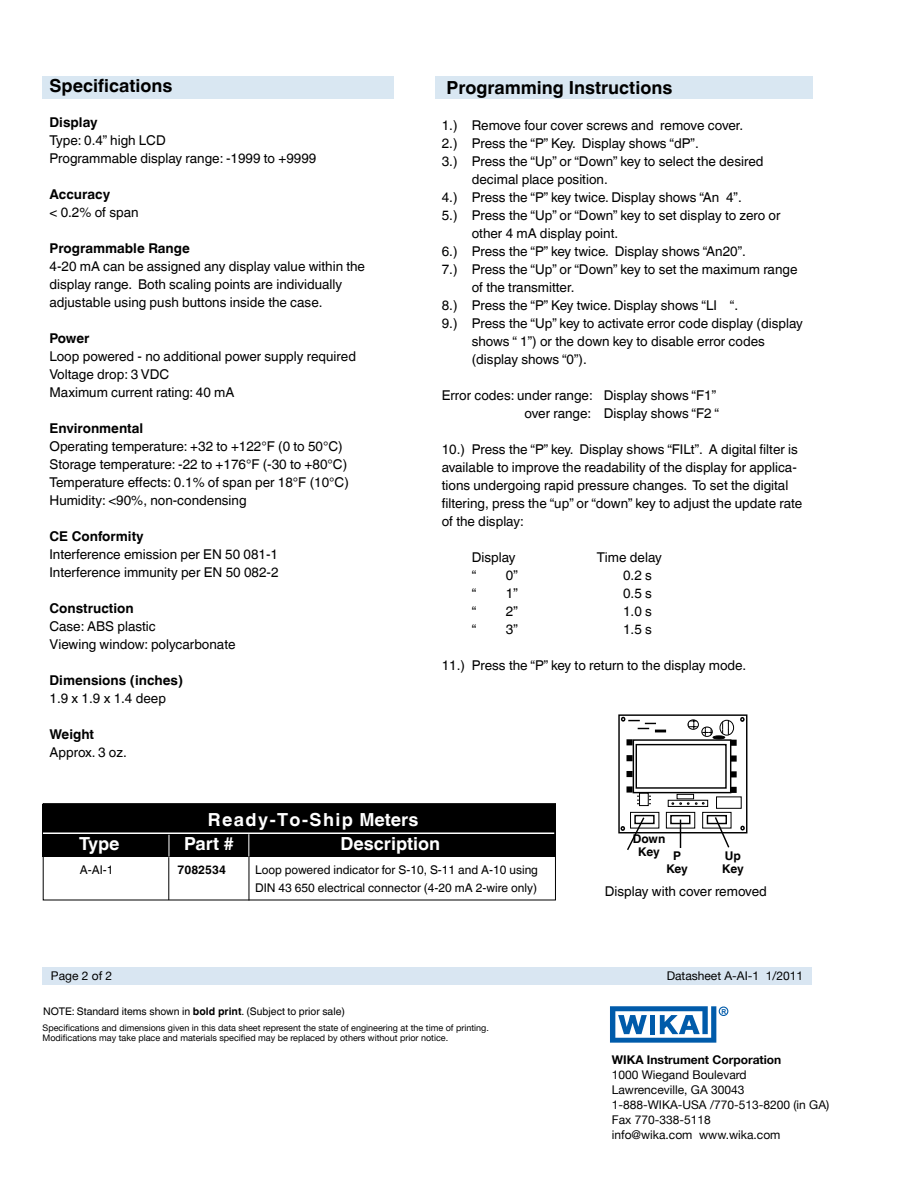
<style>
.page{position:relative;width:918px;height:1188px;background:#fff}
.page>*{position:absolute;margin:0;border:0;box-sizing:border-box;transform-origin:0 0}
.t1{font:700 18px "Helvetica World";color:#000}
.t2{font:700 18px "Helvetica World";color:#fff}
.t3{font:700 18px "Helvetica World";letter-spacing:.08em;color:#fff}
.t4{font:13.5px/18px "Helvetica World";color:#000}
.t5{font:700 13.5px/18px "Helvetica World";color:#000}
.t6{font:12px/15px "Helvetica Neue";color:#000}
.t7{font:12px/18px "Helvetica World";color:#000}
.t8{font:700 12px/13.5px "Helvetica World";color:#000}
.t9{font:10.5px "Helvetica World";color:#000}
.t10{font:9px/10.5px "Helvetica Neue";color:#000}
.t11{font:700 6.75px "Arial";color:#005baa}
.s1{font-weight:700}
.s2{font-weight:400}
</style>
<div class="page">
<div style="left:43px;top:968px;width:769px;height:17px;background:#d9e6f2"></div>
<div style="left:43px;top:76px;width:351px;height:23px;background:#d9e7f2"></div>
<div style="left:435px;top:76px;width:378px;height:23px;background:#d9e7f2"></div>
<div style="left:618px;top:714px;width:129px;height:119px;border:1px solid #000"></div>
<svg style="left:635px;top:743px;width:52px;height:46px"></svg>
<div style="left:633px;top:739px;width:98px;height:54px;border:1px solid #000"></div>
<svg style="left:731px;top:787px;width:6px;height:6px"></svg>
<svg style="left:731px;top:771px;width:6px;height:6px"></svg>
<div style="left:731px;top:755px;width:6px;height:7px;background:#000"></div>
<div style="left:627px;top:786px;width:6px;height:7px;background:#000"></div>
<svg style="left:627px;top:771px;width:6px;height:6px"></svg>
<svg style="left:627px;top:755px;width:6px;height:6px"></svg>
<svg style="left:627px;top:739px;width:6px;height:6px"></svg>
<svg style="left:634px;top:814px;width:21px;height:1px"></svg>
<div style="left:630px;top:812px;width:29px;height:16px;border:1px solid #000"></div>
<svg style="left:670px;top:814px;width:21px;height:2px"></svg>
<div style="left:666px;top:812px;width:29px;height:16px;border:1px solid #000"></div>
<svg style="left:706px;top:814px;width:21px;height:2px"></svg>
<div style="left:702px;top:812px;width:29px;height:16px;border:1px solid #000"></div>
<div style="left:707px;top:815px;width:20px;height:9px;border:1px solid #000"></div>
<div style="left:670px;top:815px;width:20px;height:9px;border:1px solid #000"></div>
<div style="left:634px;top:815px;width:21px;height:9px;border:1px solid #000"></div>
<div style="left:639px;top:793px;width:10px;height:13px;border:1px solid #000"></div>
<svg style="left:637px;top:796px;width:3px;height:8px"></svg>
<div style="left:668px;top:800px;width:40px;height:7px;border:1px solid #000"></div>
<svg style="left:671px;top:802px;width:34px;height:3px"></svg>
<div style="left:677px;top:794px;width:17px;height:5px;border:1px solid #000"></div>
<div style="left:636px;top:745px;width:90px;height:43px;background:#fff"></div>
<div style="left:636px;top:744px;width:91px;height:45px;border:1px solid #000"></div>
<svg style="left:619px;top:816px;width:112px;height:34px"></svg>
<svg style="left:687px;top:716px;width:59px;height:30px"></svg>
<svg style="left:740px;top:825px;width:6px;height:6px"></svg>
<svg style="left:620px;top:716px;width:46px;height:16px"></svg>
<hr style="left:168px;top:857px;width:1px;height:43px;background:#000">
<hr style="left:249px;top:856px;width:1px;height:45px;background:#000">
<div style="left:43px;top:803px;width:513px;height:97px;border:1px solid #000"></div>
<div style="left:43px;top:804px;width:513px;height:52px;background:#000"></div>
<svg style="left:248px;top:834px;width:1px;height:22px"></svg>
<hr style="left:43px;top:832px;width:511px;height:2px;background:#fff">
<svg style="left:169px;top:835px;width:1px;height:21px"></svg>
<svg style="left:610px;top:1006px;width:106px;height:37px"></svg>
<div style="left:719px;top:1007px;width:9px;height:9px;border:1px solid #005baa;border-radius:50%"></div>
<p class="t1" style="left:50px;top:76px;width:124px">Specifications</p>
<p class="t1" style="left:447px;top:77px;width:227px">Programming Instructions</p>
<p class="t5" style="left:50px;top:113px;width:50px">Display</p>
<p class="t4" style="left:442px;top:116px;width:303px">1.) Remove four cover screws and remove cover.</p>
<p class="t4" style="left:50px;top:131px;width:118px">Type: 0.4” high LCD</p>
<p class="t4" style="left:442px;top:134px;width:258px">2.) Press the “P” Key. Display shows “dP”.</p>
<p class="t4" style="left:50px;top:149px;width:268px">Programmable display range: -1999 to +9999</p>
<p class="t4" style="left:472px;top:152px;width:293px;text-indent:-30px">3.) Press the “Up” or “Down” key to select the desired decimal place position.</p>
<p class="t5" style="left:50px;top:185px;width:62px">Accuracy</p>
<p class="t4" style="left:442px;top:188px;width:301px">4.) Press the “P” key twice. Display shows “An 4”.</p>
<p class="t4" style="left:50px;top:203px;width:91px">&lt; 0.2% of span</p>
<p class="t4" style="left:472px;top:206px;width:310px;text-indent:-30px">5.) Press the “Up” or “Down” key to set display to zero or other 4 mA display point.</p>
<p class="t5" style="left:50px;top:239px;width:142px">Programmable Range</p>
<p class="t4" style="left:442px;top:242px;width:306px">6.) Press the “P” key twice. Display shows “An20”.</p>
<p class="t4" style="left:50px;top:257px;width:317px">4-20 mA can be assigned any display value within the</p>
<p class="t4" style="left:442px;top:260px;width:357px">7.) Press the “Up” or “Down” key to set the maximum range</p>
<p class="t4" style="left:50px;top:275px;width:294px">display range. Both scaling points are individually</p>
<p class="t4" style="left:472px;top:278px;width:104px">of the transmitter.</p>
<p class="t4" style="left:50px;top:293px;width:274px">adjustable using push buttons inside the case.</p>
<p class="t4" style="left:442px;top:296px;width:363px">8.) Press the “P” Key twice. Display shows “LI “.<br>9.) Press the “Up” key to activate error code display (display</p>
<p class="t5" style="left:50px;top:329px;width:41px">Power</p>
<p class="t4" style="left:472px;top:332px;width:295px">shows “ 1”) or the down key to disable error codes</p>
<p class="t4" style="left:50px;top:347px;width:308px">Loop powered - no additional power supply required</p>
<p class="t4" style="left:472px;top:350px;width:117px">(display shows “0”).</p>
<p class="t4" style="left:50px;top:365px;width:186px">Voltage drop: 3 VDC<br>Maximum current rating: 40 mA</p>
<p class="t4" style="left:442px;top:386px;width:279px;text-align:right">Error codes: under range: Display shows “F1” over range: Display shows “F2 “</p>
<p class="t4" style="left:50px;top:419px;width:295px"><span class="s1">Environmental<br></span>Operating temperature: +32 to +122°F (0 to 50°C)</p>
<p class="t4" style="left:442px;top:440px;width:358px">10.) Press the “P” key. Display shows “FILt”. A digital filter is</p>
<p class="t4" style="left:50px;top:455px;width:299px">Storage temperature: -22 to +176°F (-30 to +80°C)</p>
<p class="t4" style="left:442px;top:458px;width:357px">available to improve the readability of the display for applica-</p>
<p class="t4" style="left:50px;top:473px;width:301px">Temperature effects: 0.1% of span per 18°F (10°C)</p>
<p class="t4" style="left:442px;top:476px;width:348px">tions undergoing rapid pressure changes. To set the digital</p>
<p class="t4" style="left:50px;top:491px;width:199px">Humidity: &lt;90%, non-condensing</p>
<p class="t4" style="left:442px;top:494px;width:362px">filtering, press the “up” or “down” key to adjust the update rate of the display:</p>
<p class="t4" style="left:50px;top:527px;width:230px"><span class="s1">CE Conformity<br></span>Interference emission per EN 50 081-1</p>
<p class="t4" style="left:472px;top:548px;width:45px">Display</p>
<p class="t4" style="left:597px;top:548px;width:67px">Time delay</p>
<p class="t4" style="left:50px;top:563px;width:231px">Interference immunity per EN 50 082-2</p>
<p class="t4" style="left:472px;top:566px;width:6px">“</p>
<p class="t4" style="left:506px;top:566px;width:14px">0”</p>
<p class="t4" style="left:623px;top:566px;width:30px">0.2 s</p>
<p class="t4" style="left:472px;top:584px;width:6px">“</p>
<p class="t4" style="left:506px;top:584px;width:14px">1”</p>
<p class="t4" style="left:623px;top:584px;width:30px">0.5 s</p>
<p class="t5" style="left:50px;top:599px;width:86px">Construction</p>
<p class="t4" style="left:472px;top:602px;width:6px">“</p>
<p class="t4" style="left:506px;top:602px;width:14px">2”</p>
<p class="t4" style="left:623px;top:602px;width:30px">1.0 s</p>
<p class="t4" style="left:50px;top:617px;width:108px">Case: ABS plastic</p>
<p class="t4" style="left:472px;top:620px;width:6px">“</p>
<p class="t4" style="left:506px;top:620px;width:14px">3”</p>
<p class="t4" style="left:623px;top:620px;width:30px">1.5 s</p>
<p class="t4" style="left:50px;top:635px;width:188px">Viewing window: polycarbonate</p>
<p class="t5" style="left:50px;top:671px;width:135px">Dimensions (inches)<br><span class="s2">1.9 x 1.9 x 1.4 deep</span></p>
<p class="t4" style="left:50px;top:725px;width:79px"><span class="s1">Weight<br></span>Approx. 3 oz.</p>
<p class="t4" style="left:442px;top:656px;width:306px">11.) Press the “P” key to return to the display mode.</p>
<h1 class="t3" style="left:208px;top:809px;width:212px">Ready-To-Ship Meters</h1>
<h1 class="t2" style="left:79px;top:833px;width:42px">Type</h1>
<h1 class="t2" style="left:184px;top:833px;width:51px">Part #</h1>
<h1 class="t2" style="left:341px;top:833px;width:101px">Description</h1>
<p class="t7" style="left:80px;top:861px;width:35px">A-AI-1</p>
<p class="t8" style="left:178px;top:863px;width:50px">7082534</p>
<p class="t7" style="left:255px;top:861px;width:284px">Loop powered indicator for S-10, S-11 and A-10 using<br>DIN 43 650 electrical connector (4-20 mA 2-wire only)</p>
<p class="t6" style="left:51px;top:968px;width:63px">Page 2 of 2</p>
<p class="t9" style="left:43px;top:1005px;width:303px">NOTE: Standard items shown in <span class="s1">bold print</span>. (Subject to prior sale)</p>
<p class="t10" style="left:43px;top:1022px;width:448px">Specifications and dimensions given in this data sheet represent the state of engineering at the time of printing.<br>Modifications may take place and materials specified may be replaced by others without prior notice.</p>
<p class="t8" style="left:638px;top:832px;width:44px;text-indent:-6px">Down<br>Key P</p>
<p class="t8" style="left:666px;top:862px;width:23px">Key</p>
<p class="t8" style="left:722px;top:849px;width:23px">Up<br>Key</p>
<p class="t4" style="left:605px;top:883px;width:164px">Display with cover removed</p>
<p class="t6" style="left:667px;top:968px;width:138px">Datasheet A-AI-1 · 1/2011</p>
<p class="t11" style="left:721px;top:1007px;width:6px">R</p>
<p class="t6" style="left:612px;top:1052px;width:219px"><span class="s1">WIKA Instrument Corporation<br></span>1000 Wiegand Boulevard<br>Lawrenceville, GA 30043<br>1-888-WIKA-USA /770-513-8200 (in GA)<br>Fax 770-338-5118<br>info@wika.com www.wika.com</p>
</div>
